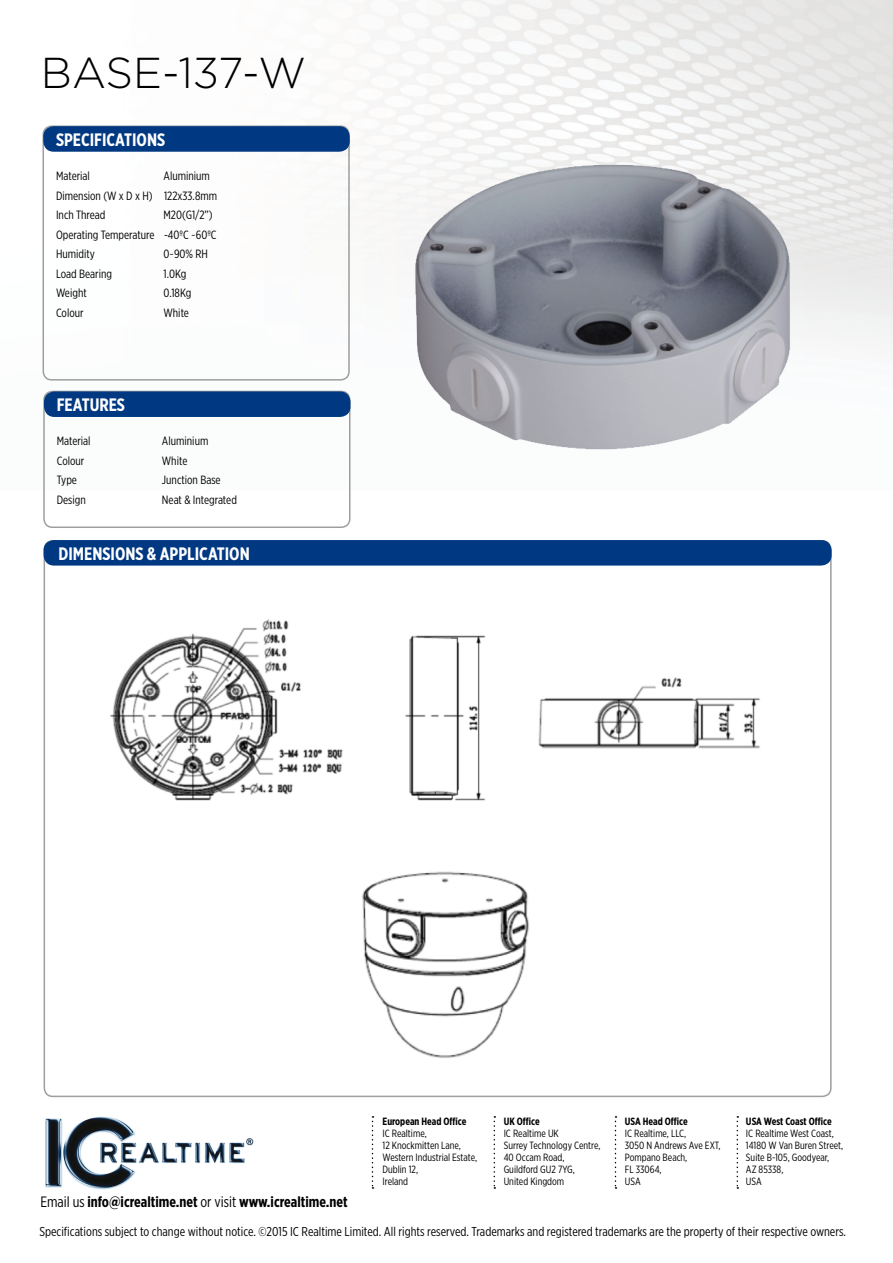
<style>
.page{position:relative;width:893px;height:1263px;background:#fff}
.page>*{position:absolute;margin:0;border:0;box-sizing:border-box;transform-origin:0 0}
.t1{font:300 43.2px "Gotham";color:#000}
.t2{font:700 18px "Gotham X Narrow";color:#fff}
.t3{font:700 15px "Gotham X Narrow";color:#000}
.t4{font:12.9px "Gotham X Narrow";color:#000}
.t5{font:12px/19.5px "Gotham X Narrow";color:#000}
.t6{font:10.5px/12px "Gotham X Narrow";color:#000}
.t7{font:700 10.5px "Gotham X Narrow";color:#000}
.s1{font-weight:400}
</style>
<div class="page">
<img style="left:42px;top:0;width:851px;height:490px">
<img style="left:45px;top:1116px;width:209px;height:74px">
<svg style="left:372px;top:1116px;width:1px;height:73px"></svg>
<svg style="left:615px;top:1116px;width:1px;height:73px"></svg>
<svg style="left:494px;top:1116px;width:1px;height:73px"></svg>
<svg style="left:737px;top:1116px;width:1px;height:73px"></svg>
<div style="left:43px;top:125px;width:307px;height:256px;border:2px solid #9c9e9f;border-radius:9px"></div>
<img style="left:110px;top:619px;width:650px;height:439px">
<div style="left:43px;top:391px;width:307px;height:137px;border:2px solid #9c9e9f;border-radius:9px"></div>
<div style="left:44px;top:391px;width:306px;height:26px;background:#003882;border-radius:10px"></div>
<div style="left:43px;top:126px;width:307px;height:26px;background:#003882;border-radius:10px"></div>
<img style="left:395px;top:150px;width:423px;height:340px">
<div style="left:44px;top:540px;width:788px;height:26px;background:#003882;border-radius:10px"></div>
<h1 class="t1" style="left:41px;top:46px;width:267px">BASE-137-W</h1>
<h2 class="t2" style="left:56px;top:129px;width:111px">SPECIFICATIONS</h2>
<p class="t5" style="left:56px;top:166px;width:35px">Material</p>
<p class="t5" style="left:56px;top:166px;width:163px;text-indent:108px">Aluminium<br>Dimension (W x D x H) 122x33.8mm<br>Inch Thread</p>
<p class="t5" style="left:56px;top:205px;width:162px;text-indent:108px">M20(G1/2”)<br>Operating Temperature -40ºC ~60ºC<br>Humidity</p>
<p class="t5" style="left:164px;top:244px;width:46px">0~90% RH</p>
<p class="t5" style="left:56px;top:263px;width:58px">Load Bearing</p>
<p class="t5" style="left:164px;top:263px;width:24px">1.0Kg</p>
<p class="t5" style="left:56px;top:283px;width:32px">Weight</p>
<p class="t5" style="left:164px;top:283px;width:29px">0.18Kg</p>
<p class="t5" style="left:56px;top:302px;width:29px">Colour</p>
<p class="t5" style="left:164px;top:302px;width:27px">White</p>
<h2 class="t2" style="left:57px;top:394px;width:70px">FEATURES</h2>
<p class="t5" style="left:57px;top:431px;width:35px">Material</p>
<p class="t5" style="left:162px;top:431px;width:48px">Aluminium</p>
<p class="t5" style="left:57px;top:451px;width:29px">Colour</p>
<p class="t5" style="left:162px;top:451px;width:27px">White</p>
<p class="t5" style="left:57px;top:470px;width:22px">Type</p>
<p class="t5" style="left:162px;top:470px;width:60px">Junction Base</p>
<p class="t5" style="left:57px;top:490px;width:31px">Design</p>
<p class="t5" style="left:162px;top:490px;width:76px">Neat &amp; Integrated</p>
<h2 class="t2" style="left:58px;top:542px;width:193px">DIMENSIONS &amp; APPLICATION</h2>
<h3 class="t3" style="left:40px;top:1192px;width:309px"><span class="s1">Email us</span> info@icrealtime.net <span class="s1">or visit</span> www.icrealtime.net</h3>
<p class="t7" style="left:383px;top:1115px;width:85px">European Head Office</p>
<p class="t6" style="left:383px;top:1127px;width:96px">IC Realtime,<br>12 Knockmitten Lane,<br>Western Industrial Estate,<br>Dublin 12,<br>Ireland</p>
<p class="t7" style="left:504px;top:1115px;width:38px">UK Office</p>
<p class="t6" style="left:504px;top:1127px;width:98px">IC Realtime UK<br>Surrey Technology Centre,<br>40 Occam Road,<br>Guildford GU2 7YG,<br>United Kingdom</p>
<p class="t7" style="left:625px;top:1115px;width:64px">USA Head Office</p>
<p class="t6" style="left:625px;top:1127px;width:97px">IC Realtime, LLC,<br>3050 N Andrews Ave EXT,<br>Pompano Beach,<br>FL 33064,<br>USA</p>
<p class="t7" style="left:746px;top:1115px;width:87px">USA West Coast Office</p>
<p class="t6" style="left:746px;top:1127px;width:99px">IC Realtime West Coast,<br>14180 W Van Buren Street,<br>Suite B-105, Goodyear,<br>AZ 85338,<br>USA</p>
<p class="t4" style="left:39px;top:1224px;width:808px">Specifications subject to change without notice. ©2015 IC Realtime Limited. All rights reserved. Trademarks and registered trademarks are the property of their respective owners.</p>
</div>
